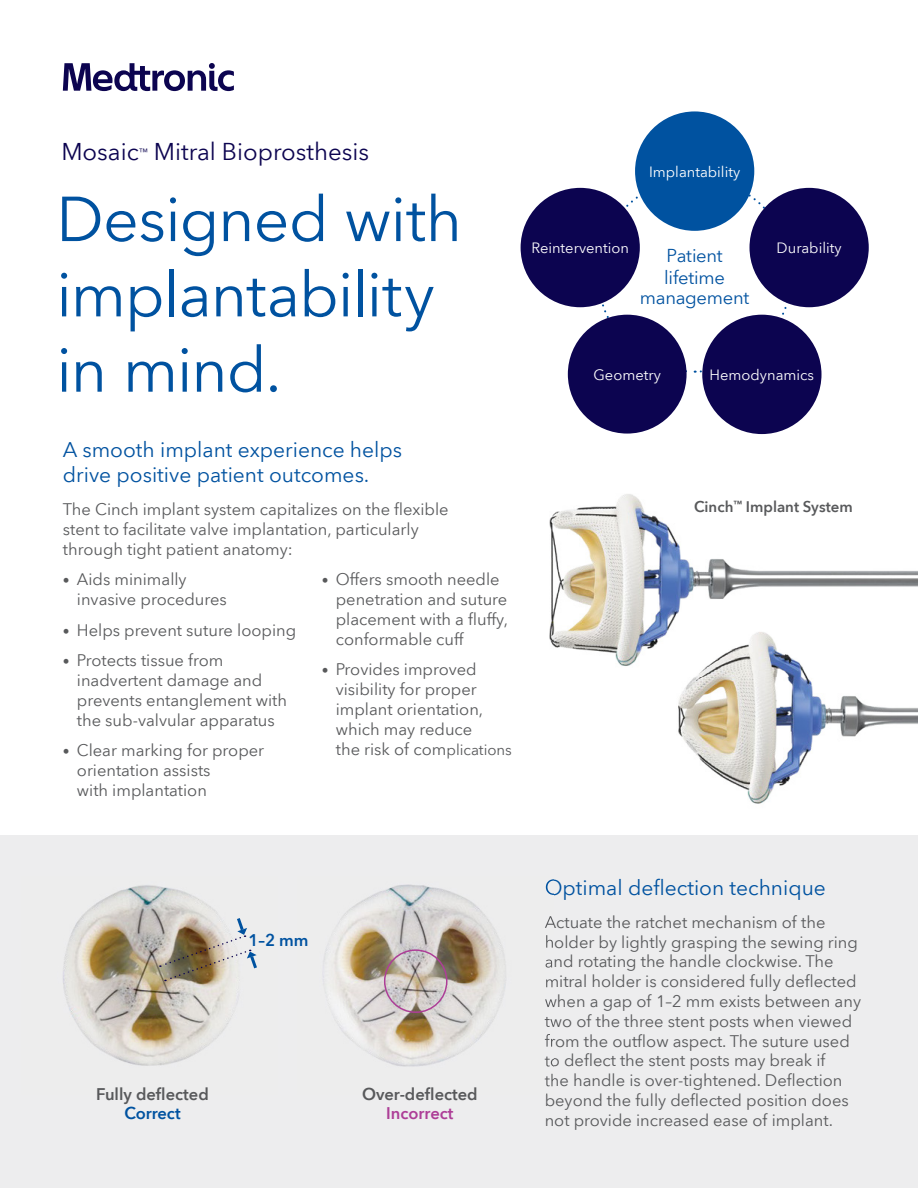
<style>
.page{position:relative;width:918px;height:1188px;background:#fff}
.page>*{position:absolute;margin:0;border:0;box-sizing:border-box;transform-origin:0 0}
.t1{font:62.7px/75.3px "Avenir Next World";letter-spacing:-.015em;color:#0052a0}
.t2{font:24px "Avenir Next World";color:#0c0450}
.t3{font:21px/25.2px "Avenir Next World";color:#0052a0}
.t4{font:18.45px/22px "Avenir Next World";letter-spacing:-.015em;color:#0052a0}
.t5{font:16.5px/19.8px "Avenir Next World";color:#58595b}
.t6{font:600 16.5px "Avenir Next World";color:#58595b}
.t7{font:600 16.5px "Avenir Next World";color:#0052a0}
.t8{font:600 16.5px "Avenir Next World";color:#ad3e97}
.t9{font:600 15px "Avenir Next World";color:#58595b}
.t10{font:14.7px "Avenir Next World";color:#fff}
.t11{font:9.15px "Avenir Next World";color:#0c0450}
.s1{font-size:13.5px}
.s2{font-size:15px}
</style>
<div class="page">
<img style="left:676px;top:676px;width:242px;height:160px">
<img style="left:549px;top:494px;width:369px;height:182px">
<div style="left:0;top:836px;width:918px;height:352px;background:#ededee"></div>
<svg style="left:63px;top:63px;width:171px;height:28px"></svg>
<img style="left:63px;top:884px;width:490px;height:196px">
<img style="left:546px;top:879px;width:7px;height:21px">
<svg style="left:545px;top:915px;width:8px;height:13px"></svg>
<img style="left:546px;top:935px;width:7px;height:17px">
<img style="left:546px;top:955px;width:7px;height:16px">
<img style="left:546px;top:975px;width:7px;height:16px">
<img style="left:545px;top:994px;width:8px;height:17px">
<img style="left:545px;top:1014px;width:8px;height:17px">
<img style="left:545px;top:1034px;width:8px;height:17px">
<img style="left:545px;top:1054px;width:8px;height:16px">
<img style="left:545px;top:1074px;width:8px;height:13px">
<img style="left:278px;top:884px;width:18px;height:196px">
<div style="left:384px;top:949px;width:64px;height:64px;border:2px solid #ad3e97;border-radius:50%"></div>
<img style="left:160px;top:915px;width:99px;height:67px">
<svg style="left:596px;top:179px;width:196px;height:194px"></svg>
<div style="left:702px;top:315px;width:120px;height:119px;background:#0c0450;border-radius:50%"></div>
<div style="left:568px;top:315px;width:119px;height:119px;background:#0c0450;border-radius:50%"></div>
<div style="left:521px;top:188px;width:119px;height:119px;background:#0c0450;border-radius:50%"></div>
<div style="left:635px;top:111px;width:119px;height:120px;background:#0052a0;border-radius:50%"></div>
<div style="left:750px;top:188px;width:119px;height:119px;background:#0c0450;border-radius:50%"></div>
<h2 class="t2" style="left:61px;top:133px;width:79px">Mosaic</h2>
<p class="t11" style="left:139px;top:144px;width:11px">™</p>
<h2 class="t2" style="left:154px;top:133px;width:217px">Mitral Bioprosthesis</h2>
<h1 class="t1" style="left:56px;top:182px;width:407px">Designed with implantability in mind.</h1>
<p class="t3" style="left:63px;top:437px;width:341px">A smooth implant experience helps drive positive patient outcomes.</p>
<p class="t5" style="left:63px;top:500px;width:387px">The Cinch implant system capitalizes on the flexible stent to facilitate valve implantation, particularly through tight patient anatomy:</p>
<p class="t5" style="left:77px;top:570px;width:152px;text-indent:-14px"><span class="s1">•</span> Aids minimally invasive procedures</p>
<p class="t5" style="left:63px;top:620px;width:235px"><span class="s1">•</span> Helps prevent suture looping</p>
<p class="t5" style="left:77px;top:651px;width:212px;text-indent:-14px"><span class="s1">•</span> Protects tissue from inadvertent damage and prevents entanglement with the sub-valvular apparatus</p>
<p class="t5" style="left:77px;top:741px;width:189px;text-indent:-14px"><span class="s1">•</span> Clear marking for proper orientation assists<br>with implantation</p>
<p class="t5" style="left:336px;top:570px;width:174px;text-indent:-14px"><span class="s1">•</span> Offers smooth needle penetration and suture placement with a fluffy, conformable cuff</p>
<p class="t5" style="left:336px;top:660px;width:178px;text-indent:-14px"><span class="s1">•</span> Provides improved visibility for proper implant orientation, which may reduce<br>the risk of com<span class="s2">plications</span></p>
<p class="t10" style="left:649px;top:160px;width:93px">Implantability</p>
<p class="t10" style="left:531px;top:236px;width:99px">Reintervention</p>
<p class="t4" style="left:664px;top:245px;width:62px">Patient lifetime</p>
<p class="t4" style="left:640px;top:286px;width:111px">management</p>
<p class="t10" style="left:777px;top:236px;width:66px">Durability</p>
<p class="t10" style="left:593px;top:363px;width:69px">Geometry</p>
<p class="t10" style="left:710px;top:363px;width:106px">Hemodynamics</p>
<p class="t9" style="left:694px;top:499px;width:160px">Cinch<sup>™</sup> Implant System</p>
<p class="t7" style="left:248px;top:931px;width:62px">1–2 mm</p>
<p class="t6" style="left:96px;top:1084px;width:114px">Fully deflected</p>
<p class="t7" style="left:124px;top:1104px;width:58px">Correct</p>
<p class="t6" style="left:362px;top:1084px;width:117px">Over-deflected</p>
<p class="t8" style="left:386px;top:1104px;width:69px">Incorrect</p>
<p class="t3" style="left:545px;top:875px;width:283px">Optimal deflection technique</p>
<p class="t5" style="left:545px;top:912px;width:318px">Actuate the ratchet mechanism of the holder by lightly grasping the sewing ring and rotating the handle clockwise. The mitral holder is considered fully deflected when a gap of 1–2 mm exists between any two of the three stent posts when viewed from the outflow aspect. The suture used to deflect the stent posts may break if<br>the handle is over-tightened. Deflection beyond the fully deflected position does not provide increased ease of implant.</p>
</div>
